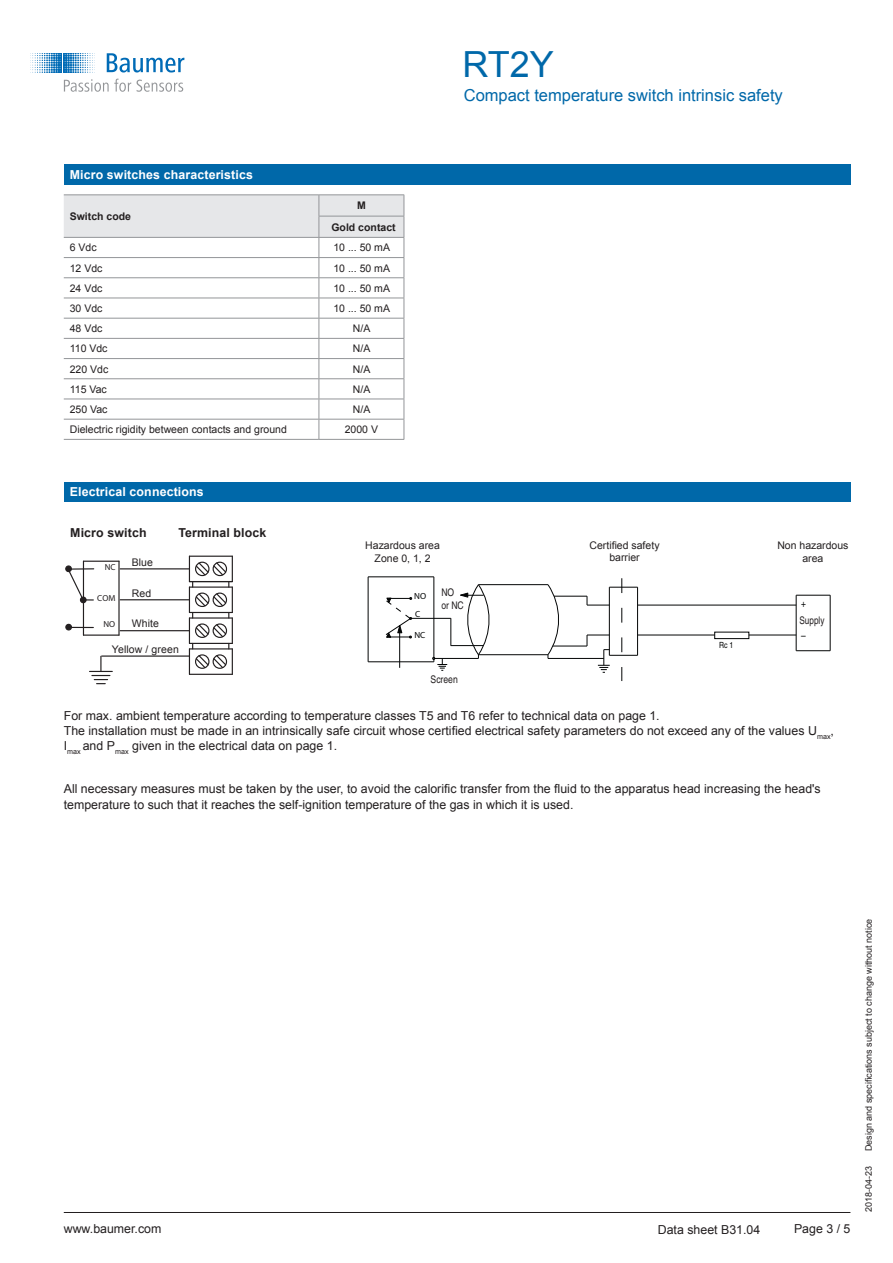
<style>
.page{position:relative;width:893px;height:1263px;background:#fff}
.page>*{position:absolute;margin:0;border:0;box-sizing:border-box;transform-origin:0 0}
.t1{font:36px "Arial";color:#0068a9}
.t2{font:16.5px "Arial";color:#0068a9}
.t3{font:12.3px/14.9px "Arial";color:#231f20}
.t4{font:700 12.3px "Arial";letter-spacing:.01em;color:#fff}
.t5{font:700 12.3px "Arial";letter-spacing:.01em;color:#231f20}
.t6{font:10.5px/12.6px "Arial";color:#231f20;text-align:center}
.t7{font:700 10.5px/21.3px "Arial";color:#231f20;text-align:center}
.t8{font:condensed 10.5px/12.6px "Helvetica";color:#231f20}
.t9{font:condensed 10.5px "Helvetica";color:#231f20;scale:.95 1}
.t10{font:condensed 10.2px "Helvetica";color:#030505}
.t11{font:9px "Arial";color:#231f20}
.t12{font:8.85px "Myriad";color:#030505}
.t13{font:8.7px "Myriad";color:#231f20}
.t14{font:condensed 8.55px "Helvetica";color:#030505}
</style>
<div class="page">
<hr style="left:64px;top:1212px;width:786px;height:1px;background:#231f20">
<svg style="left:107px;top:53px;width:77px;height:20px"></svg>
<svg style="left:30px;top:53px;width:65px;height:20px"></svg>
<svg style="left:64px;top:79px;width:67px;height:13px"></svg>
<svg style="left:137px;top:80px;width:46px;height:12px"></svg>
<div style="left:64px;top:165px;width:786px;height:20px;background:#0068a9"></div>
<svg style="left:64px;top:195px;width:341px;height:244px"></svg>
<hr style="left:319px;top:439px;width:85px;height:1px;background:#939598">
<hr style="left:64px;top:237px;width:255px;height:1px;background:#939598">
<hr style="left:64px;top:257px;width:255px;height:1px;background:#939598">
<hr style="left:64px;top:277px;width:255px;height:1px;background:#939598">
<hr style="left:64px;top:298px;width:255px;height:1px;background:#939598">
<hr style="left:64px;top:318px;width:255px;height:1px;background:#939598">
<hr style="left:64px;top:338px;width:255px;height:1px;background:#939598">
<hr style="left:64px;top:358px;width:255px;height:1px;background:#939598">
<hr style="left:64px;top:378px;width:255px;height:1px;background:#939598">
<hr style="left:64px;top:399px;width:255px;height:1px;background:#939598">
<hr style="left:64px;top:419px;width:255px;height:1px;background:#939598">
<hr style="left:64px;top:439px;width:255px;height:1px;background:#939598">
<hr style="left:64px;top:195px;width:255px;height:1px;background:#939598">
<div style="left:64px;top:482px;width:786px;height:19px;background:#0068a9"></div>
<hr style="left:189px;top:674px;width:43px;height:1px;background:#231f20">
<hr style="left:102px;top:655px;width:87px;height:2px;background:#231f20">
<hr style="left:120px;top:630px;width:69px;height:1px;background:#231f20">
<hr style="left:120px;top:599px;width:69px;height:1px;background:#231f20">
<hr style="left:120px;top:568px;width:69px;height:1px;background:#231f20">
<svg style="left:189px;top:556px;width:44px;height:118px"></svg>
<hr style="left:83px;top:561px;width:36px;height:1px;background:#231f20">
<hr style="left:118px;top:561px;width:2px;height:74px;background:#231f20">
<hr style="left:83px;top:561px;width:1px;height:74px;background:#231f20">
<hr style="left:83px;top:634px;width:36px;height:2px;background:#231f20">
<svg style="left:90px;top:656px;width:22px;height:28px"></svg>
<hr style="left:69px;top:568px;width:25px;height:2px;background:#231f20">
<div style="left:65px;top:565px;width:7px;height:7px;border:1px solid #231f20;border-radius:50%"></div>
<svg style="left:66px;top:624px;width:27px;height:6px"></svg>
<div style="left:65px;top:624px;width:7px;height:6px;border:1px solid #231f20;border-radius:50%"></div>
<svg style="left:66px;top:566px;width:27px;height:37px"></svg>
<hr style="left:433px;top:577px;width:1px;height:85px;background:#030505">
<hr style="left:368px;top:661px;width:66px;height:1px;background:#030505">
<svg style="left:432px;top:657px;width:15px;height:14px"></svg>
<hr style="left:368px;top:576px;width:66px;height:1px;background:#030505">
<hr style="left:410px;top:618px;width:41px;height:1px;background:#030505">
<hr style="left:638px;top:605px;width:158px;height:1px;background:#030505">
<div style="left:714px;top:632px;width:35px;height:7px;border:1px solid #030505"></div>
<hr style="left:478px;top:584px;width:70px;height:1px;background:#030505">
<hr style="left:478px;top:654px;width:70px;height:1px;background:#030505">
<hr style="left:554px;top:596px;width:33px;height:1px;background:#030505">
<hr style="left:553px;top:646px;width:34px;height:1px;background:#030505">
<hr style="left:434px;top:658px;width:44px;height:1px;background:#030505">
<svg style="left:547px;top:584px;width:15px;height:74px"></svg>
<hr style="left:548px;top:658px;width:56px;height:1px;background:#030505">
<hr style="left:368px;top:577px;width:1px;height:85px;background:#030505">
<hr style="left:830px;top:595px;width:1px;height:56px;background:#030505">
<hr style="left:796px;top:595px;width:1px;height:56px;background:#030505">
<hr style="left:796px;top:650px;width:34px;height:1px;background:#030505">
<hr style="left:796px;top:595px;width:34px;height:1px;background:#030505">
<hr style="left:638px;top:635px;width:77px;height:1px;background:#030505">
<hr style="left:749px;top:635px;width:47px;height:1px;background:#030505">
<svg style="left:385px;top:597px;width:27px;height:41px"></svg>
<hr style="left:451px;top:645px;width:32px;height:1px;background:#030505">
<svg style="left:587px;top:578px;width:51px;height:103px"></svg>
<hr style="left:399px;top:632px;width:1px;height:36px;background:#030505">
<svg style="left:450px;top:618px;width:1px;height:28px"></svg>
<svg style="left:460px;top:584px;width:33px;height:74px"></svg>
<p class="t4" style="left:70px;top:167px;width:185px">Micro switches characteristics</p>
<p class="t7" style="left:70px;top:206px;width:63px">Switch code</p>
<p class="t7" style="left:331px;top:195px;width:66px">M<br>Gold contact</p>
<p class="t6" style="left:70px;top:241px;width:28px">6 Vdc</p>
<p class="t6" style="left:333px;top:241px;width:58px">10 ... 50 mA</p>
<p class="t6" style="left:70px;top:262px;width:34px">12 Vdc</p>
<p class="t6" style="left:333px;top:262px;width:58px">10 ... 50 mA</p>
<p class="t6" style="left:70px;top:282px;width:34px">24 Vdc</p>
<p class="t6" style="left:333px;top:282px;width:58px">10 ... 50 mA</p>
<p class="t6" style="left:70px;top:302px;width:34px">30 Vdc</p>
<p class="t6" style="left:333px;top:302px;width:58px">10 ... 50 mA</p>
<p class="t6" style="left:70px;top:322px;width:34px">48 Vdc</p>
<p class="t6" style="left:353px;top:322px;width:19px">N/A</p>
<p class="t6" style="left:70px;top:342px;width:39px">110 Vdc</p>
<p class="t6" style="left:353px;top:342px;width:19px">N/A</p>
<p class="t6" style="left:70px;top:363px;width:40px">220 Vdc</p>
<p class="t6" style="left:353px;top:363px;width:19px">N/A</p>
<p class="t6" style="left:70px;top:383px;width:38px">115 Vac</p>
<p class="t6" style="left:353px;top:383px;width:19px">N/A</p>
<p class="t6" style="left:70px;top:403px;width:39px">250 Vac</p>
<p class="t6" style="left:353px;top:403px;width:19px">N/A</p>
<p class="t6" style="left:70px;top:423px;width:219px">Dielectric rigidity between contacts and ground</p>
<p class="t6" style="left:345px;top:423px;width:35px">2000 V</p>
<p class="t4" style="left:70px;top:483px;width:135px">Electrical connections</p>
<p class="t5" style="left:70px;top:524px;width:78px">Micro switch</p>
<p class="t5" style="left:178px;top:525px;width:90px">Terminal block</p>
<h1 class="t1" style="left:463px;top:40px;width:93px">RT2Y</h1>
<h2 class="t2" style="left:464px;top:85px;width:321px">Compact temperature switch intrinsic safety</h2>
<p class="t6" style="left:132px;top:556px;width:23px">Blue</p>
<p class="t6" style="left:132px;top:587px;width:21px">Red</p>
<p class="t6" style="left:132px;top:617px;width:29px">White</p>
<p class="t6" style="left:112px;top:643px;width:68px">Yellow / green</p>
<p class="t13" style="left:105px;top:562px;width:12px">NC</p>
<p class="t13" style="left:97px;top:593px;width:20px">COM</p>
<p class="t13" style="left:104px;top:620px;width:13px">NO</p>
<p class="t6" style="left:365px;top:539px;width:76px">Hazardous area<br>Zone 0, 1, 2</p>
<p class="t6" style="left:590px;top:539px;width:72px">Certified safety barrier</p>
<p class="t6" style="left:777px;top:539px;width:73px">Non hazardous area</p>
<p class="t12" style="left:414px;top:592px;width:13px">NO</p>
<p class="t12" style="left:414px;top:631px;width:12px">NC</p>
<p class="t12" style="left:415px;top:610px;width:7px">C</p>
<p class="t8" style="left:441px;top:586px;width:24px">NO or NC</p>
<p class="t8" style="left:431px;top:673px;width:29px">Screen</p>
<p class="t14" style="left:719px;top:640px;width:16px">Rc 1</p>
<p class="t10" style="left:801px;top:597px;width:6px">+</p>
<p class="t9" style="left:799px;top:614px;width:28px">Supply</p>
<p class="t10" style="left:801px;top:629px;width:6px">–</p>
<p class="t3" style="left:64px;top:709px;width:772px">For max. ambient temperature according to temperature classes T5 and T6 refer to technical data on page 1.<br>The installation must be made in an intrinsically safe circuit whose certified electrical safety parameters do not exceed any of the values U<sub>max</sub>,<br>I<sub>max</sub> and P<sub>max</sub> given in the electrical data on page 1.</p>
<p class="t3" style="left:64px;top:780px;width:758px;line-height:16.5px">All necessary measures must be taken by the user, to avoid the calorific transfer from the fluid to the apparatus head increasing the head's temperature to such that it reaches the self-ignition temperature of the gas in which it is used.</p>
<p class="t3" style="left:64px;top:1221px;width:99px">www.baumer.com</p>
<p class="t3" style="left:658px;top:1222px;width:104px">Data sheet B31.04</p>
<p class="t3" style="left:794px;top:1221px;width:58px">Page 3 / 5</p>
<p class="t11" style="left:863px;top:1151px;width:234px;rotate:-90deg">Design and specifications subject to change without notice</p>
<p class="t11" style="left:863px;top:1212px;width:48px;rotate:-90deg">2018-04-23</p>
</div>
